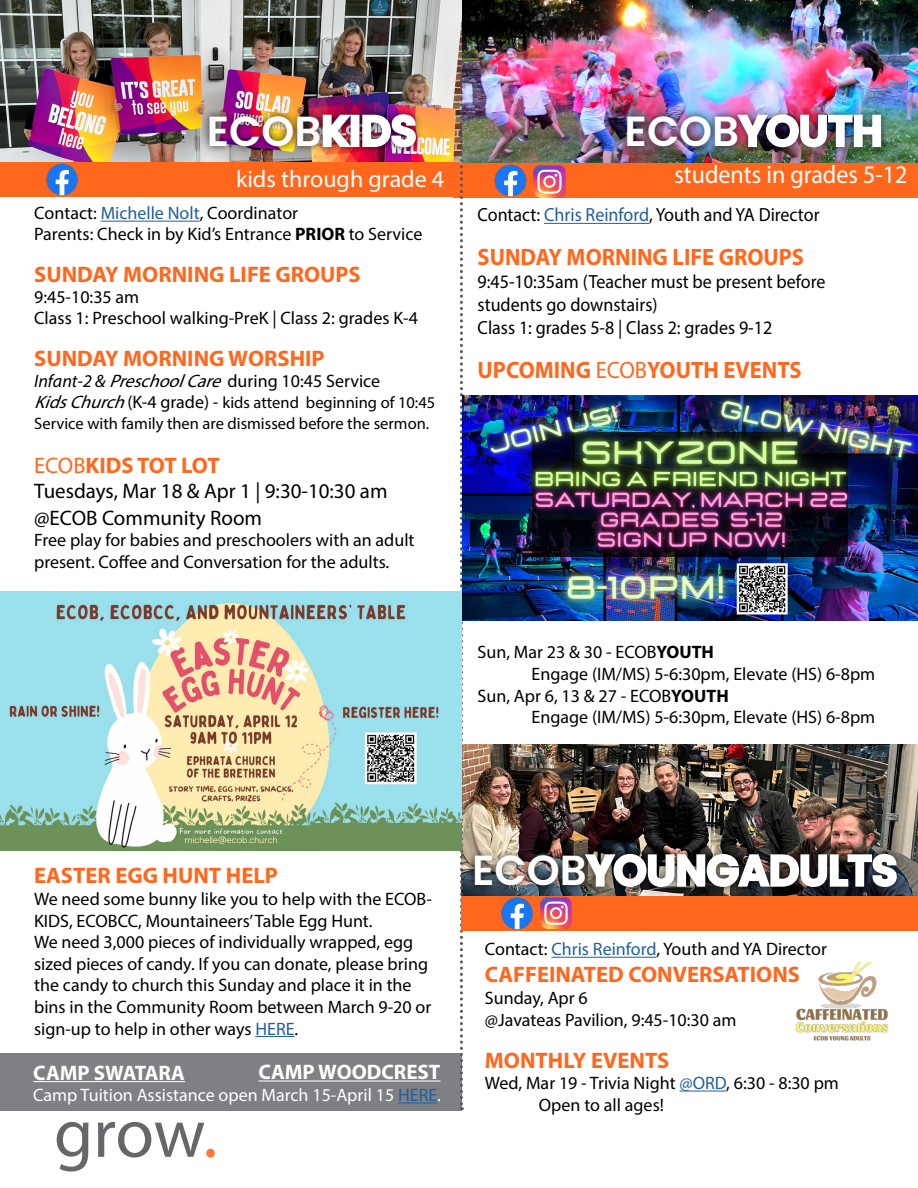
<style>
.page{position:relative;width:918px;height:1188px;background:#fff}
.page>*{position:absolute;margin:0;border:0;box-sizing:border-box;transform-origin:0 0}
.t1{font:70.5px "Myriad Pro";color:#54565b}
.t2{font:600 42px "Poppins";color:#fff}
.t3{font:25.35px "Myriad Pro";color:#fff;scale:.95 1}
.t4{font:24px "Myriad Pro";color:#fff}
.t5{font:700 23.85px "Myriad Pro";color:#ff671d;scale:.95 1}
.t6{font:700 22.5px "Myriad Pro";color:#ff671d}
.t7{font:700 22.5px "Myriad Pro";letter-spacing:-.03em;color:#ff671d}
.t8{font:21px/27px "Myriad Pro";color:#000}
.t9{font:700 21px "Myriad Pro";color:#fff}
.t10{font:19.05px/22.8px "Myriad Pro";color:#000;scale:.95 1}
.t11{font:18px/21.6px "Myriad Pro";color:#000}
.t12{font:18px "Myriad Pro";color:#fff}
.t13{font:16.5px/21px "Myriad Pro";color:#000}
.s1{color:#215e9e}
.s2{font-weight:700}
.s3{font-style:italic}
.s4{font-style:italic;font-size:18px}
.s5{font-size:18px}
.s6{font-weight:400}
.s7{color:#ff671d}
</style>
<div class="page">
<img style="left:0;top:0;width:462px;height:163px">
<img style="left:462px;top:0;width:456px;height:163px">
<div style="left:454px;top:163px;width:464px;height:34px;background:#ff671d"></div>
<img style="left:482px;top:164px;width:57px;height:34px">
<div style="left:0;top:163px;width:460px;height:34px;background:#ff671d"></div>
<div style="left:201px;top:107px;width:222px;height:48px;background:#000;opacity:.75"></div>
<img style="left:463px;top:744px;width:455px;height:152px">
<hr style="left:101px;top:221px;width:99px;height:1px;background:#215e9e">
<img style="left:33px;top:162px;width:58px;height:34px">
<hr style="left:551px;top:957px;width:105px;height:1px;background:#215e9e">
<hr style="left:680px;top:1091px;width:46px;height:1px;background:#215e9e">
<div style="left:0;top:1053px;width:461px;height:57px;background:#7e8084"></div>
<hr style="left:33px;top:1081px;width:152px;height:1px;background:#fff">
<hr style="left:398px;top:1102px;width:39px;height:1px;background:#215e9e">
<hr style="left:544px;top:223px;width:105px;height:1px;background:#215e9e">
<hr style="left:258px;top:1080px;width:182px;height:2px;background:#fff">
<div style="left:619px;top:107px;width:270px;height:48px;background:#000;opacity:.75"></div>
<svg style="left:460px;top:60px;width:3px;height:1050px"></svg>
<img style="left:795px;top:962px;width:94px;height:79px">
<hr style="left:255px;top:1036px;width:39px;height:1px;background:#215e9e">
<img style="left:534px;top:166px;width:31px;height:31px">
<div style="left:467px;top:847px;width:437px;height:48px;background:#000;opacity:.75"></div>
<div style="left:462px;top:896px;width:456px;height:34px;background:#ff671d"></div>
<img style="left:489px;top:897px;width:54px;height:34px">
<img style="left:541px;top:897px;width:31px;height:32px">
<img style="left:0;top:591px;width:461px;height:260px">
<img style="left:463px;top:395px;width:455px;height:225px">
<h2 class="t2" style="left:207px;top:106px;width:211px">ECOBKIDS</h2>
<h3 class="t4" style="left:236px;top:164px;width:210px">kids through grade 4</h3>
<p class="t11" style="left:34px;top:203px;width:390px;line-height:21px">Contact: <span class="s1">Michelle Nolt</span>, Coordinator<br>Parents: Check in by Kid’s Entrance <span class="s2">PRIOR</span> to Service</p>
<p class="t6" style="left:34px;top:260px;width:328px">SUNDAY MORNING LIFE GROUPS</p>
<p class="t11" style="left:34px;top:287px;width:385px;line-height:21px">9:45-10:35 am<br>Class 1: Preschool walking-PreK | Class 2: grades K-4</p>
<p class="t6" style="left:34px;top:344px;width:292px">SUNDAY MORNING WORSHIP</p>
<p class="t11" style="left:34px;top:370px;width:348px"><span class="s3">Infant-2 &amp;</span> <span class="s3">PreschoolCare</span>during 10:45 Service</p>
<p class="t13" style="left:34px;top:392px;width:403px"><span class="s4">KidsChurch</span><span class="s5">(K-4 grade) -</span> kids attend beginning of 10:45<br>Service with family then are dismissed before the sermon.</p>
<p class="t7" style="left:34px;top:450px;width:187px"><span class="s6">ECOB</span>KIDS TOT LOT</p>
<p class="t8" style="left:34px;top:477px;width:355px">Tuesdays, Mar 18 &amp; Apr 1 | 9:30-10:30 am @ECOB Community Room</p>
<p class="t11" style="left:34px;top:529px;width:382px">Free play for babies and preschoolers with an adult present. Coffee and Conversation for the adults.</p>
<h2 class="t2" style="left:625px;top:106px;width:259px">ECOBYOUTH</h2>
<h3 class="t3" style="left:674px;top:159px;width:247px">students in grades 5-12</h3>
<p class="t10" style="left:478px;top:203px;width:361px">Contact: <span class="s1">Chris Reinford</span>, Youth and YA Director</p>
<h3 class="t5" style="left:478px;top:242px;width:345px">SUNDAY MORNING LIFE GROUPS</h3>
<p class="t10" style="left:478px;top:270px;width:368px">9:45-10:35am (Teacher must be present before students go downstairs)<br>Class 1: grades 5-8 | Class 2: grades 9-12</p>
<h3 class="t5" style="left:478px;top:354px;width:343px">UPCOMING <span class="s6">ECOB</span>YOUTH EVENTS</h3>
<p class="t11" style="left:478px;top:641px;width:238px">Sun, Mar 23 &amp; 30 - ECOB<span class="s2">YOUTH</span></p>
<p class="t11" style="left:532px;top:663px;width:345px">Engage (IM/MS) 5-6:30pm, Elevate (HS) 6-8pm</p>
<p class="t11" style="left:478px;top:685px;width:253px">Sun, Apr 6, 13 &amp; 27 - ECOB<span class="s2">YOUTH</span></p>
<p class="t11" style="left:532px;top:706px;width:345px">Engage (IM/MS) 5-6:30pm, Elevate (HS) 6-8pm</p>
<p class="t6" style="left:34px;top:861px;width:245px">EASTER EGG HUNT HELP</p>
<p class="t11" style="left:34px;top:888px;width:399px">We need some bunny like you to help with the ECOB-KIDS, ECOBCC, Mountaineers’ Table Egg Hunt.<br>We need 3,000 pieces of individually wrapped, egg sized pieces of candy. If you can donate, please bring the candy to church this Sunday and place it in the bins in the Community Room between March 9-20 or sign-up to help in other ways <span class="s1">HERE</span>.</p>
<p class="t9" style="left:258px;top:1058px;width:184px">CAMP WOODCREST</p>
<p class="t9" style="left:33px;top:1059px;width:153px">CAMP SWATARA</p>
<p class="t12" style="left:33px;top:1084px;width:409px">Camp Tuition Assistance open March 15-April 15 <span class="s1">HERE</span>.</p>
<h1 class="t1" style="left:54px;top:1090px;width:165px">grow<span class="s7">.</span></h1>
<h2 class="t2" style="left:472px;top:846px;width:427px">ECOBYOUNGADULTS</h2>
<p class="t11" style="left:485px;top:938px;width:343px">Contact: <span class="s1">Chris Reinford</span>, Youth and YA Director</p>
<p class="t6" style="left:485px;top:960px;width:317px">CAFFEINATED CONVERSATIONS</p>
<p class="t11" style="left:485px;top:987px;width:253px">Sunday, Apr 6<br>@Javateas Pavilion, 9:45-10:30 am</p>
<p class="t6" style="left:485px;top:1045px;width:186px">MONTHLY EVENTS</p>
<p class="t11" style="left:539px;top:1072px;width:302px;text-indent:-54px">Wed, Mar 19 - Trivia Night <span class="s1">@ORD</span>, 6:30 - 8:30 pm<br>Open to all ages!</p>
</div>
